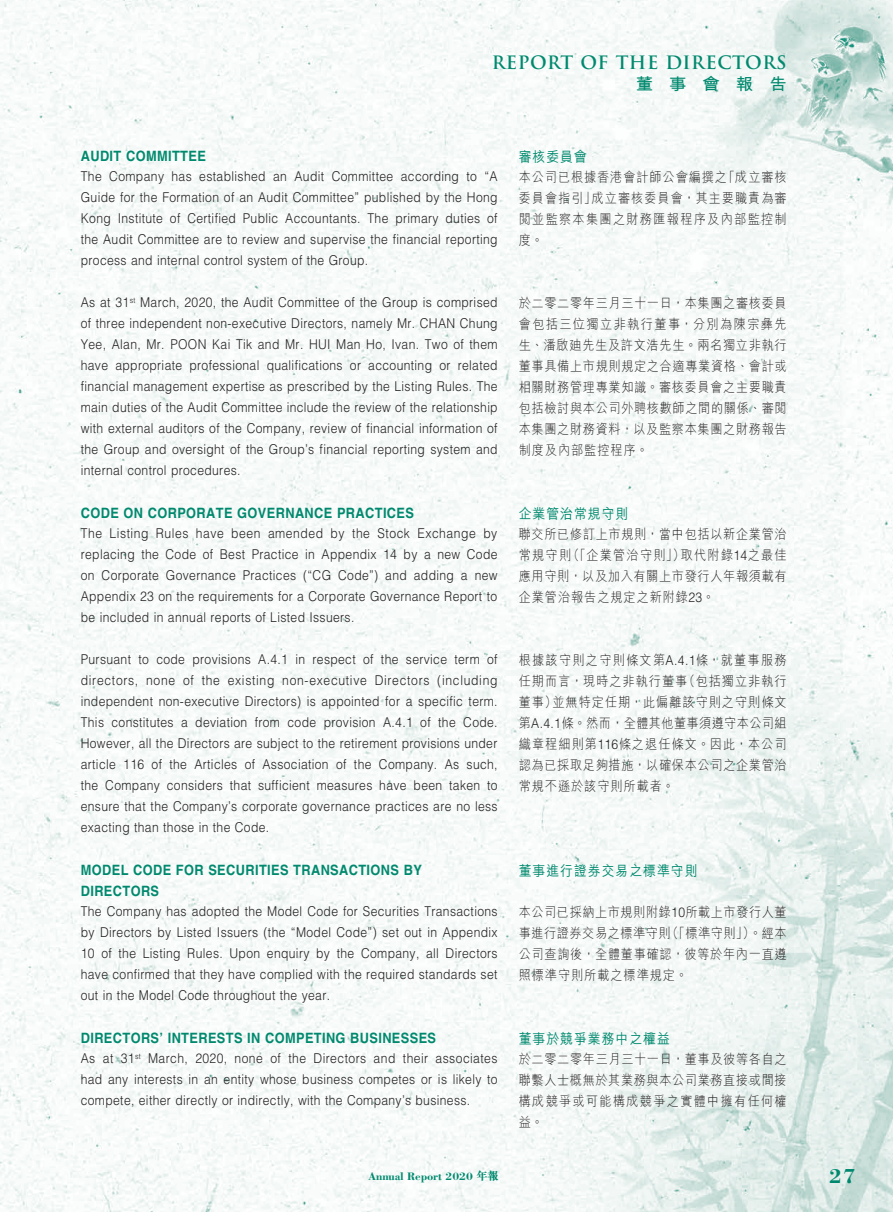
<style>
.page{position:relative;width:893px;height:1212px;background:#fff}
.page>*{position:absolute;margin:0;border:0;box-sizing:border-box;transform-origin:0 0}
.t1{font:700 21px "Bodoni Std";color:#00896e}
.t2{font:700 18px "Trajan Pro";letter-spacing:.025em;color:#00896e}
.t3{font:700 16.5px "M Hei HK";letter-spacing:.93em;color:#00896e;scale:1.05 1}
._01_H1{font:700 14.25px/21px "Helvetica LT Std";letter-spacing:.03em;color:#00896e;scale:.9 1}
._001_H1_C{font:500 14.25px "M Hei HK";letter-spacing:.08em;color:#00896e;scale:.9 1}
._00_txt{font:300 13.5px/21px "Helvetica LT Std";letter-spacing:.03em;color:#231f20;text-align:justify;scale:.9 1}
._000_txt_C{font:300 13.5px/21px "M Hei HK";letter-spacing:.075em;color:#231f20;text-align:justify;scale:.9 1}
.t4{font:700 11.25px "Bodoni Std";color:#00896e}
.s1{font-family:"Helvetica LT Std"}
.s2{font-family:"M Sung HK";font-weight:800}
</style>
<div class="page">
<img style="left:0;top:0;width:893px;height:1212px">
<h2 class="t2" style="left:492px;top:51px;width:296px">REPORT OF THE DIRECTORS</h2>
<p class="t3" style="left:636px;top:72px;width:145px">董事會報告</p>
<p class="_01_H1" style="left:81px;top:145px;width:140px">AUDIT COMMITTEE</p>
<p class="_00_txt" style="left:81px;top:166px;width:465px">The Company has established an Audit Committee according to “A Guide for the Formation of an Audit Committee” published by the Hong Kong Institute of Certified Public Accountants. The primary duties of the Audit Committee are to review and supervise the financial reporting process and internal control system of the Group.</p>
<p class="_00_txt" style="left:81px;top:292px;width:465px">As at 31<sup>st</sup> March, 2020, the Audit Committee of the Group is comprised of three independent non-executive Directors, namely Mr. CHAN Chung Yee, Alan, Mr. POON Kai Tik and Mr. HUI Man Ho, Ivan. Two of them have appropriate professional qualifications or accounting or related financial management expertise as prescribed by the Listing Rules. The main duties of the Audit Committee include the review of the relationship with external auditors of the Company, review of financial information of the Group and oversight of the Group’s financial reporting system and internal control procedures.</p>
<p class="_01_H1" style="left:81px;top:502px;width:372px">CODE ON CORPORATE GOVERNANCE PRACTICES</p>
<p class="_00_txt" style="left:81px;top:523px;width:465px">The Listing Rules have been amended by the Stock Exchange by replacing the Code of Best Practice in Appendix 14 by a new Code on Corporate Governance Practices (“CG Code”) and adding a new Appendix 23 on the requirements for a Corporate Governance Report to be included in annual reports of Listed Issuers.</p>
<p class="_00_txt" style="left:81px;top:649px;width:465px">Pursuant to code provisions A.4.1 in respect of the service term of directors, none of the existing non-executive Directors (including independent non-executive Directors) is appointed for a specific term.<br>This constitutes a deviation from code provision A.4.1 of the Code.<br>However, all the Directors are subject to the retirement provisions under article 116 of the Articles of Association of the Company. As such, the Company considers that sufficient measures have been taken to ensure that the Company’s corporate governance practices are no less exacting than those in the Code.</p>
<p class="_01_H1" style="left:81px;top:859px;width:380px">MODEL CODE FOR SECURITIES TRANSACTIONS BY<br>DIRECTORS</p>
<p class="_00_txt" style="left:81px;top:901px;width:465px">The Company has adopted the Model Code for Securities Transactions by Directors by Listed Issuers (the “Model Code”) set out in Appendix 10 of the Listing Rules. Upon enquiry by the Company, all Directors have confirmed that they have complied with the required standards set out in the Model Code throughout the year.</p>
<p class="_01_H1" style="left:81px;top:1027px;width:396px">DIRECTORS’ INTERESTS IN COMPETING BUSINESSES</p>
<p class="_00_txt" style="left:81px;top:1048px;width:465px">As at 31<sup>st</sup> March, 2020, none of the Directors and their associates had any interests in an entity whose business competes or is likely to compete, either directly or indirectly, with the Company’s business.</p>
<p class="_001_H1_C" style="left:519px;top:146px;width:77px">審核委員會</p>
<p class="_000_txt_C" style="left:519px;top:166px;width:299px">本公司已根據香港會計師公會編撰之「成立審核委員會指引」成立審核委員會，其主要職責為審閱並監察本集團之財務匯報程序及內部監控制度。</p>
<p class="_000_txt_C" style="left:519px;top:292px;width:299px">於二零二零年三月三十一日，本集團之審核委員會包括三位獨立非執行董事，分別為陳宗彝先生、潘啟廸先生及許文浩先生。兩名獨立非執行董事具備上市規則規定之合適專業資格、會計或相關財務管理專業知識。審核委員會之主要職責包括檢討與本公司外聘核數師之間的關係、審閱本集團之財務資料，以及監察本集團之財務報告制度及內部監控程序。</p>
<p class="_001_H1_C" style="left:519px;top:503px;width:123px">企業管治常規守則</p>
<p class="_000_txt_C" style="left:519px;top:523px;width:299px">聯交所已修訂上市規則，當中包括以新企業管治常規守則（「企業管治守則」）取代附錄<span class="s1">14</span>之最佳應用守則，以及加入有關上市發行人年報須載有企業管治報告之規定之新附錄<span class="s1">23</span>。</p>
<p class="_000_txt_C" style="left:519px;top:649px;width:299px">根據該守則之守則條文第<span class="s1">A.4.1</span>條，就董事服務任期而言，現時之非執行董事（包括獨立非執行董事）並無特定任期，此偏離該守則之守則條文第<span class="s1">A.4.1</span>條。然而，全體其他董事須遵守本公司組織章程細則第<span class="s1">116</span>條之退任條文。因此，本公司認為已採取足夠措施，以確保本公司之企業管治常規不遜於該守則所載者。</p>
<p class="_001_H1_C" style="left:519px;top:860px;width:200px">董事進行證券交易之標準守則</p>
<p class="_000_txt_C" style="left:519px;top:901px;width:299px">本公司已採納上市規則附錄<span class="s1">10</span>所載上市發行人董事進行證券交易之標準守則（「標準守則」）。經本公司查詢後，全體董事確認，彼等於年內一直遵照標準守則所載之標準規定。</p>
<p class="_001_H1_C" style="left:519px;top:1028px;width:169px">董事於競爭業務中之權益</p>
<p class="_000_txt_C" style="left:519px;top:1048px;width:299px">於二零二零年三月三十一日，董事及彼等各自之聯繫人士概無於其業務與本公司業務直接或間接構成競爭或可能構成競爭之實體中擁有任何權益。</p>
<p class="t4" style="left:369px;top:1169px;width:132px">Annual Report 2020 <span class="s2">年報</span></p>
<h1 class="t1" style="left:829px;top:1163px;width:28px">27</h1>
</div>
